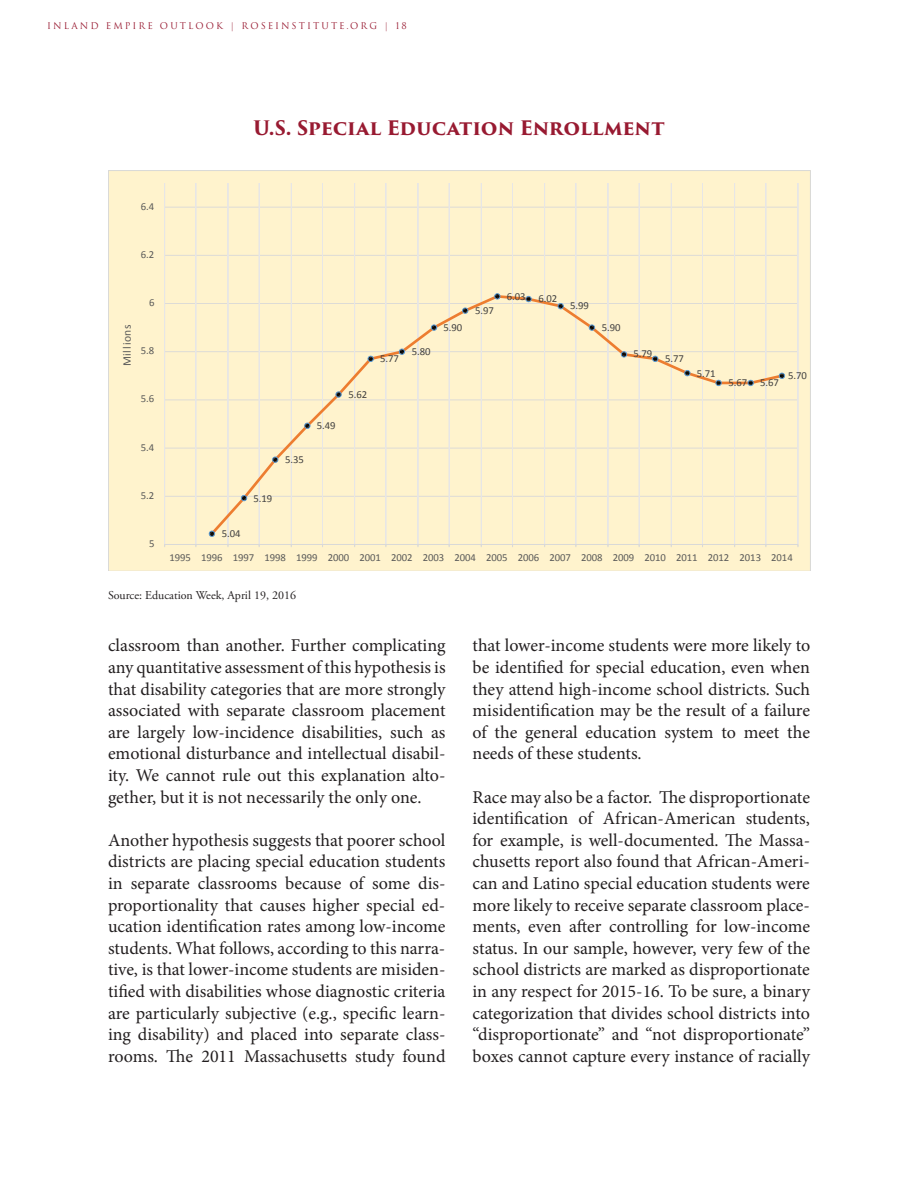
<style>
.page{position:relative;width:918px;height:1188px;background:#fff}
.page>*{position:absolute;margin:0;border:0;box-sizing:border-box;transform-origin:0 0}
.t1{font:700 19.5px "Trajan Pro 3";letter-spacing:-.01em;color:#981a31}
.t2{font:18px/21.6px "Minion Pro";color:#231f20;text-align:justify}
.t3{font:12px "Adobe Garamond Pro";color:#231f20}
.t4{font:11.55px "Calibri";letter-spacing:.08em;color:#5a5a59}
.t5{font:10.65px "Calibri";letter-spacing:-.005em;color:#5a5a59}
.t6{font:10.65px "Calibri";letter-spacing:-.005em;color:#414040}
.t7{font:9px "Trajan Pro 3";letter-spacing:.23em;color:#981a31}
</style>
<div class="page">
<div style="left:108px;top:170px;width:702px;height:401px;background:#fff3cd"></div>
<svg style="left:164px;top:183px;width:634px;height:361px"></svg>
<hr style="left:165px;top:544px;width:633px;height:1px;background:#d9d9d8">
<svg style="left:210px;top:295px;width:573px;height:240px"></svg>
<svg style="left:209px;top:531px;width:6px;height:6px"></svg>
<svg style="left:241px;top:495px;width:6px;height:6px"></svg>
<svg style="left:272px;top:457px;width:6px;height:6px"></svg>
<svg style="left:304px;top:423px;width:6px;height:6px"></svg>
<div style="left:335px;top:391px;width:7px;height:7px;border:1px solid #5c9bd3;border-radius:50%"></div>
<svg style="left:368px;top:356px;width:6px;height:6px"></svg>
<svg style="left:399px;top:349px;width:6px;height:6px"></svg>
<div style="left:431px;top:324px;width:6px;height:7px;border:1px solid #5c9bd3;border-radius:50%"></div>
<svg style="left:462px;top:308px;width:6px;height:6px"></svg>
<div style="left:494px;top:293px;width:6px;height:7px;border:1px solid #5c9bd3;border-radius:50%"></div>
<div style="left:525px;top:296px;width:7px;height:6px;border:1px solid #5c9bd3;border-radius:50%"></div>
<svg style="left:558px;top:303px;width:6px;height:6px"></svg>
<div style="left:589px;top:324px;width:6px;height:7px;border:1px solid #5c9bd3;border-radius:50%"></div>
<div style="left:621px;top:351px;width:6px;height:7px;border:1px solid #5c9bd3;border-radius:50%"></div>
<svg style="left:652px;top:356px;width:6px;height:6px"></svg>
<svg style="left:684px;top:370px;width:6px;height:6px"></svg>
<div style="left:715px;top:380px;width:7px;height:6px;border:1px solid #5c9bd3;border-radius:50%"></div>
<svg style="left:748px;top:380px;width:6px;height:6px"></svg>
<svg style="left:779px;top:373px;width:6px;height:6px"></svg>
<p class="t7" style="left:47px;top:21px;width:361px">INLAND EMPIRE OUTLOOK | ROSEINSTITUTE.ORG | 18</p>
<p class="t1" style="left:253px;top:116px;width:413px">U.S. Special Education Enrollment</p>
<p class="t5" style="left:141px;top:202px;width:15px">6.4</p>
<p class="t5" style="left:141px;top:250px;width:15px">6.2</p>
<p class="t4" style="left:122px;top:366px;width:43px;rotate:-90deg">Millions</p>
<p class="t5" style="left:149px;top:298px;width:7px">6</p>
<p class="t5" style="left:141px;top:346px;width:15px">5.8</p>
<p class="t5" style="left:141px;top:394px;width:15px">5.6</p>
<p class="t5" style="left:141px;top:443px;width:15px">5.4</p>
<p class="t5" style="left:141px;top:491px;width:15px">5.2</p>
<p class="t5" style="left:149px;top:539px;width:7px">5</p>
<p class="t6" style="left:222px;top:529px;width:20px">5.04</p>
<p class="t6" style="left:254px;top:494px;width:20px">5.19</p>
<p class="t6" style="left:285px;top:455px;width:20px">5.35</p>
<p class="t6" style="left:317px;top:421px;width:20px">5.49</p>
<p class="t6" style="left:349px;top:390px;width:20px">5.62</p>
<p class="t6" style="left:380px;top:354px;width:20px">5.77</p>
<p class="t6" style="left:412px;top:347px;width:20px">5.80</p>
<p class="t6" style="left:444px;top:323px;width:20px">5.90</p>
<p class="t6" style="left:475px;top:306px;width:20px">5.97</p>
<p class="t6" style="left:507px;top:293px;width:52px">6.03 6.02</p>
<p class="t6" style="left:570px;top:301px;width:20px">5.99</p>
<p class="t6" style="left:602px;top:323px;width:20px">5.90</p>
<p class="t6" style="left:634px;top:352px;width:52px">5.79 5.77</p>
<p class="t6" style="left:697px;top:369px;width:20px">5.71</p>
<p class="t6" style="left:729px;top:378px;width:52px">5.67 5.67</p>
<p class="t6" style="left:788px;top:371px;width:20px">5.70</p>
<p class="t5" style="left:169px;top:553px;width:625px">1995 1996 1997 1998 1999 2000 2001 2002 2003 2004 2005 2006 2007 2008 2009 2010 2011 2012 2013 2014</p>
<p class="t3" style="left:108px;top:590px;width:190px">Source: Education Week, April 19, 2016</p>
<p class="t2" style="left:108px;top:636px;width:339px">classroom than another. Further complicating any quantitative assessment of this hypothesis is that disability categories that are more strongly associated with separate classroom placement are largely low-incidence disabilities, such as emotional disturbance and intellectual disabil&shy;ity. We cannot rule out this explanation alto&shy;gether, but it is not necessarily the only one.</p>
<p class="t2" style="left:108px;top:831px;width:339px">Another hypothesis suggests that poorer school districts are placing special education students in separate classrooms because of some dis&shy;proportionality that causes higher special ed&shy;ucation identification rates among low-income students. What follows, according to this narra&shy;tive, is that lower-income students are misiden&shy;tified with disabilities whose diagnostic criteria are particularly subjective (e.g., specific learn&shy;ing disability) and placed into separate class&shy;rooms. The 2011 Massachusetts study found</p>
<p class="t2" style="left:473px;top:636px;width:339px">that lower-income students were more likely to be identified for special education, even when they attend high-income school districts. Such misidentification may be the result of a failure of the general education system to meet the needs of these students.</p>
<p class="t2" style="left:473px;top:788px;width:339px">Race may also be a factor. The disproportionate identification of African-American students, for example, is well-documented. The Massa&shy;chusetts report also found that African-Ameri&shy;can and Latino special education students were more likely to receive separate classroom place&shy;ments, even after controlling for low-income status. In our sample, however, very few of the school districts are marked as disproportionate in any respect for 2015-16. To be sure, a binary categorization that divides school districts into “disproportionate” and “not disproportionate” boxes cannot capture every instance of racially</p>
</div>
